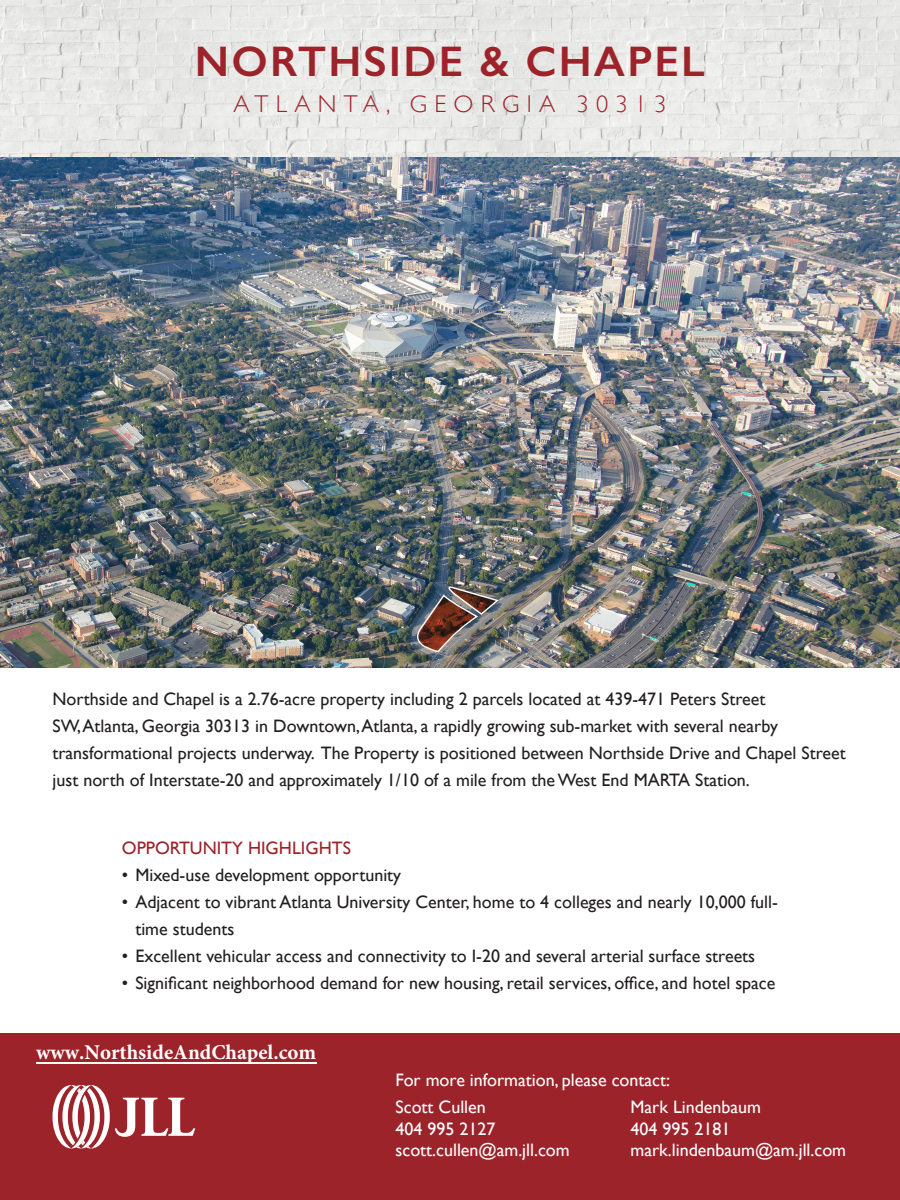
<style>
.page{position:relative;width:900px;height:1200px;background:#fff}
.page>*{position:absolute;margin:0;border:0;box-sizing:border-box;transform-origin:0 0}
.t1{font:600 42.9px "Gill Sans";letter-spacing:.05em;color:#9d232a}
.t2{font:300 24.3px "Gill Sans";letter-spacing:.3em;color:#9d232a}
.t3{font:700 21px "Minion Pro";color:#fff}
.t4{font:18px/27px "Gill Sans";color:#231f20}
.t5{font:18px/21.6px "Gill Sans";color:#fff}
.t6{font:18px "Gill Sans";color:#9d232a}
</style>
<div class="page">
<img style="left:0;top:157px;width:900px;height:511px">
<img style="left:0;top:0;width:900px;height:157px">
<div style="left:0;top:1034px;width:900px;height:166px;background:#9d232a"></div>
<img style="left:412px;top:586px;width:88px;height:67px">
<svg style="left:52px;top:1085px;width:143px;height:64px"></svg>
<hr style="left:36px;top:1063px;width:280px;height:1px;background:#fff">
<h1 class="t1" style="left:195px;top:35px;width:512px">NORTHSIDE &amp; CHAPEL</h1>
<h2 class="t2" style="left:234px;top:85px;width:434px">ATLANTA, GEORGIA 30313</h2>
<p class="t4" style="left:53px;top:686px;width:795px">Northside and Chapel is a 2.76-acre property including 2 parcels located at 439-471 Peters Street<br>SW, Atlanta, Georgia 30313 in Downtown, Atlanta, a rapidly growing sub-market with several nearby transformational projects underway. The Property is positioned between Northside Drive and Chapel Street just north of Interstate-20 and approximately 1/10 of a mile from the West End MARTA Station.</p>
<p class="t6" style="left:122px;top:837px;width:231px">OPPORTUNITY HIGHLIGHTS</p>
<p class="t4" style="left:122px;top:861px;width:281px">• Mixed-use development opportunity</p>
<p class="t4" style="left:135px;top:888px;width:644px;text-indent:-14px">• Adjacent to vibrant Atlanta University Center, home to 4 colleges and nearly 10,000 full&shy;time students</p>
<p class="t4" style="left:122px;top:942px;width:635px">• Excellent vehicular access and connectivity to I-20 and several arterial surface streets</p>
<p class="t4" style="left:122px;top:969px;width:655px">• Significant neighborhood demand for new housing, retail services, office, and hotel space</p>
<p class="t3" style="left:36px;top:1038px;width:282px">www.NorthsideAndChapel.com</p>
<p class="t5" style="left:396px;top:1069px;width:276px">For more information, please contact:</p>
<p class="t5" style="left:396px;top:1096px;width:176px">Scott Cullen<br>404 995 2127 scott.cullen@am.jll.com</p>
<p class="t5" style="left:631px;top:1096px;width:217px">Mark Lindenbaum<br>404 995 2181 mark.lindenbaum@am.jll.com</p>
</div>
